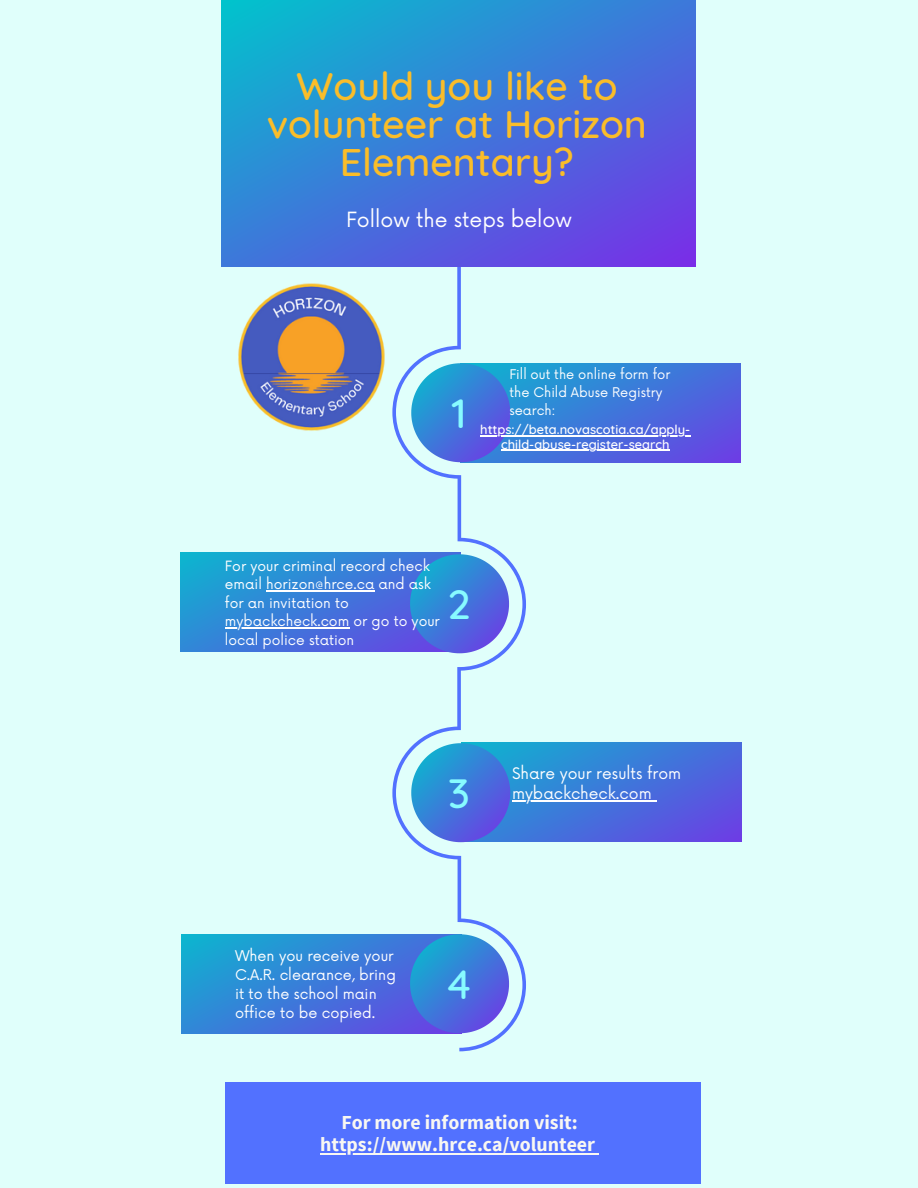
<style>
.page{position:relative;width:918px;height:1188px;background:#e0fffb}
.page>*{position:absolute;margin:0;border:0;box-sizing:border-box;transform-origin:0 0}
.t1{font:500 41.7px "Quicksand";color:#87fbff}
.t2{font:500 39.15px/38px "Quicksand";color:#fabd29;text-align:center}
.t3{font:20.4px "Now";color:#fff}
.t4{font:700 19.8px/22px "Source Sans Pro";color:#f8f7f2;text-align:center}
.t5{font:15.45px/20.9px "Now";color:#fff}
.t6{font:14.4px/19.2px "Now";color:#fff}
.t7{font:13.8px/18.5px "Now";color:#fff}
.t8{font:13.05px/17.9px "Now";color:#fff}
.t9{font:500 12.9px/14.2px "Quicksand";color:#fff;text-align:center}
</style>
<div class="page">
<svg style="left:392px;top:267px;width:134px;height:784px"></svg>
<svg style="left:510px;top:363px;width:231px;height:99px;background:#4474db"></svg>
<svg style="left:181px;top:553px;width:280px;height:99px;background:#3780d8"></svg>
<svg style="left:462px;top:742px;width:279px;height:99px;background:#4273db"></svg>
<svg style="left:182px;top:934px;width:228px;height:99px;background:#3680d8"></svg>
<svg style="left:439px;top:363px;width:71px;height:99px;background:#4079da"></svg>
<svg style="left:411px;top:743px;width:99px;height:99px;background:#4a8adc"></svg>
<svg style="left:410px;top:554px;width:99px;height:99px;background:#4f84dd"></svg>
<svg style="left:410px;top:934px;width:99px;height:99px;background:#4e83dd"></svg>
<div style="left:225px;top:1082px;width:475px;height:102px;background:#5271ff"></div>
<svg style="left:222px;top:0;width:474px;height:267px;background:#3c78d9"></svg>
<img style="left:221px;top:230px;width:218px;height:254px">
<hr style="left:512px;top:801px;width:140px;height:1px;background:#fff">
<hr style="left:266px;top:590px;width:108px;height:2px;background:#fff">
<hr style="left:225px;top:627px;width:124px;height:1px;background:#fff">
<hr style="left:320px;top:1153px;width:275px;height:1px;background:#f8f7f2">
<hr style="left:480px;top:436px;width:210px;height:1px;background:#fff">
<hr style="left:501px;top:450px;width:168px;height:1px;background:#fff">
<p class="t2" style="left:267px;top:66px;width:382px">Would you like to volunteer at Horizon<br>Elementary?</p>
<p class="t3" style="left:346px;top:208px;width:227px">Follow the steps below</p>
<p class="t1" style="left:452px;top:387px;width:16px">1</p>
<p class="t8" style="left:509px;top:366px;width:162px">Fill out the online form for the Child Abuse Registry search:</p>
<p class="t9" style="left:480px;top:422px;width:212px">https://beta.novascotia.ca/apply&shy;child-abuse-register-search</p>
<p class="t7" style="left:225px;top:557px;width:216px">For your criminal record check email horizon@hrce.ca and ask for an invitation to mybackcheck.com or go to your local police station</p>
<p class="t1" style="left:448px;top:578px;width:24px">2</p>
<p class="t1" style="left:448px;top:767px;width:23px">3</p>
<p class="t5" style="left:512px;top:763px;width:171px">Share your results from mybackcheck.com</p>
<p class="t6" style="left:235px;top:947px;width:162px">When you receive your<br>C.A.R. clearance, bring it to the school main office to be copied.</p>
<p class="t1" style="left:446px;top:958px;width:28px">4</p>
<p class="t4" style="left:320px;top:1111px;width:277px">For more information visit: https://www.hrce.ca/volunteer</p>
</div>
